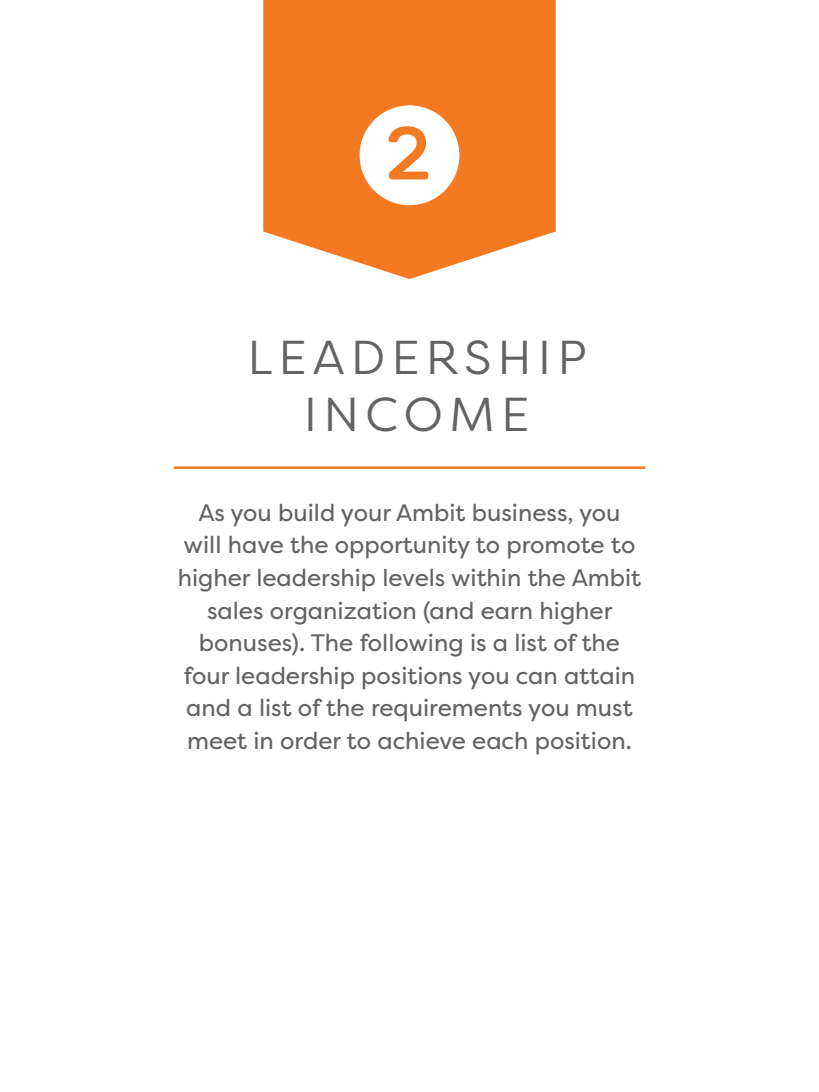
<style>
.page{position:relative;width:819px;height:1092px;background:#fff}
.page>*{position:absolute;margin:0;border:0;box-sizing:border-box;transform-origin:0 0}
.t1{font:500 74.75px "Energy Soft";color:#f47921}
.t2{font:47.5px/57px "Energy";letter-spacing:.13em;color:#636366;text-align:center}
.Body_Copy{font:23.75px/32.5px "Energy";color:#636366;text-align:center}
</style>
<div class="page">
<svg style="left:263px;top:0;width:292px;height:279px;background:#f58536"></svg>
<div style="left:359px;top:105px;width:100px;height:100px;background:#fff;border-radius:50%"></div>
<hr style="left:174px;top:466px;width:471px;height:3px;background:#f47921">
<p class="t1" style="left:385px;top:105px;width:48px">2</p>
<p class="t2" style="left:247px;top:327px;width:341px">LEADERSHIP<br>INCOME</p>
<p class="Body_Copy" style="left:178px;top:496px;width:465px">As you build your Ambit business, you will have the opportunity to promote to higher leadership levels within the Ambit sales organization (and earn higher bonuses). The following is a list of the four leadership positions you can attain and a list of the requirements you must meet in order to achieve each position.</p>
</div>
